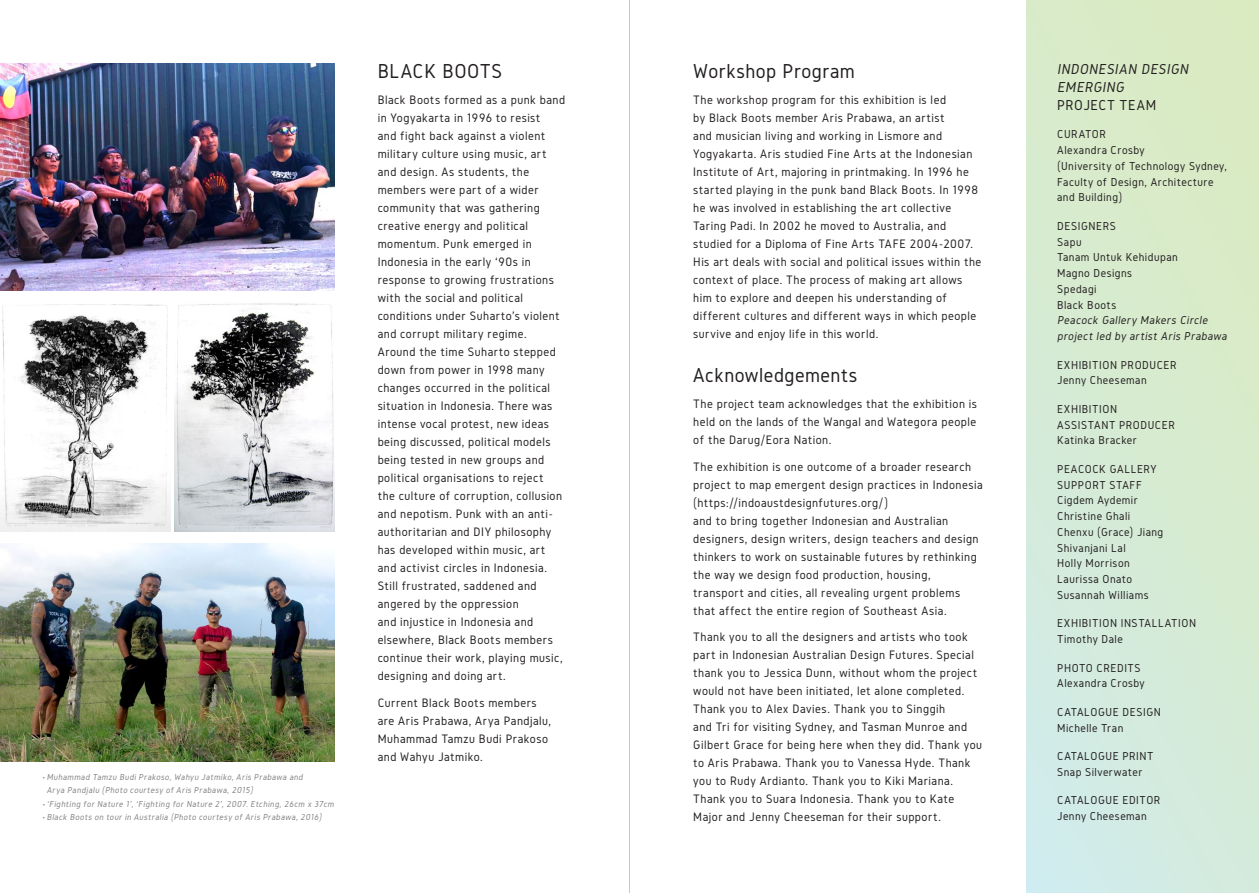
<style>
.page{position:relative;width:1259px;height:893px;background:#fff}
.page>*{position:absolute;margin:0;border:0;box-sizing:border-box;transform-origin:0 0}
.t1{font:21px "Gidole";letter-spacing:.02em;color:#231f20}
.t2{font:italic 15px/18px "Gidole";color:#231f20}
.t3{font:15px "Gidole";letter-spacing:.04em;color:#231f20}
.t4{font:12.75px/18px "Gidole";letter-spacing:.035em;color:#231f20}
.t5{font:12px/15.8px "Gidole";letter-spacing:.04em;color:#231f20}
.t6{font:italic 12px/15.8px "Gidole";color:#231f20}
.t7{font:italic 9px/13.5px "Gidole";color:#808285}
.s1{font-style:normal}
</style>
<div class="page">
<hr style="left:629px;top:0;width:1px;height:893px;background:#c7c8ca">
<div style="left:1026px;top:0;width:233px;height:893px;background:linear-gradient(to bottom,#daebc2,#d2ebe4)"></div>
<img style="left:0;top:304px;width:171px;height:227px">
<img style="left:174px;top:303px;width:161px;height:228px">
<img style="left:0;top:64px;width:335px;height:227px">
<img style="left:0;top:543px;width:335px;height:219px">
<p class="t7" style="left:47px;top:770px;width:259px;text-indent:-4px"><span class="s1">•</span> Muhammad Tamzu Budi Prakoso, Wahyu Jatmiko, Aris Prabawa and<br>Arya Pandjalu (Photo courtesy of Aris Prabawa, 2015)</p>
<p class="t7" style="left:43px;top:797px;width:295px"><span class="s1">•</span> ‘Fighting for Nature 1’, ‘Fighting for Nature 2’, 2007. Etching, 26cm x 37cm</p>
<p class="t7" style="left:43px;top:810px;width:282px"><span class="s1">•</span> Black Boots on tour in Australia (Photo courtesy of Aris Prabawa, 2016)</p>
<h1 class="t1" style="left:378px;top:59px;width:126px">BLACK BOOTS</h1>
<p class="t4" style="left:378px;top:91px;width:189px">Black Boots formed as a punk band in Yogyakarta in 1996 to resist<br>and fight back against a violent military culture using music, art and design. As students, the members were part of a wider community that was gathering creative energy and political momentum. Punk emerged in<br>Indonesia in the early ‘90s in response to growing frustrations with the social and political conditions under Suharto’s violent and corrupt military regime.<br>Around the time Suharto stepped down from power in 1998 many changes occurred in the political situation in Indonesia. There was intense vocal protest, new ideas being discussed, political models being tested in new groups and political organisations to reject<br>the culture of corruption, collusion and nepotism. Punk with an anti&shy;authoritarian and DIY philosophy has developed within music, art and activist circles in Indonesia.<br>Still frustrated, saddened and angered by the oppression<br>and injustice in Indonesia and elsewhere, Black Boots members continue their work, playing music, designing and doing art.</p>
<p class="t4" style="left:378px;top:694px;width:175px">Current Black Boots members are Aris Prabawa, Arya Pandjalu,<br>Muhammad Tamzu Budi Prakoso and Wahyu Jatmiko.</p>
<h1 class="t1" style="left:693px;top:59px;width:163px">Workshop Program</h1>
<p class="t4" style="left:693px;top:91px;width:289px">The workshop program for this exhibition is led<br>by Black Boots member Aris Prabawa, an artist<br>and musician living and working in Lismore and Yogyakarta. Aris studied Fine Arts at the Indonesian Institute of Art, majoring in printmaking. In 1996 he started playing in the punk band Black Boots. In 1998 he was involved in establishing the art collective Taring Padi. In 2002 he moved to Australia, and studied for a Diploma of Fine Arts TAFE 2004-2007.<br>His art deals with social and political issues within the context of place. The process of making art allows him to explore and deepen his understanding of different cultures and different ways in which people survive and enjoy life in this world.</p>
<h1 class="t1" style="left:693px;top:363px;width:166px">Acknowledgements</h1>
<p class="t4" style="left:693px;top:395px;width:285px;text-align:justify">The project team acknowledges that the exhibition is held on the lands of the Wangal and Wategora people of the Darug/Eora Nation.</p>
<p class="t4" style="left:693px;top:458px;width:291px">The exhibition is one outcome of a broader research project to map emergent design practices in Indonesia (https://indoaustdesignfutures.org/)<br>and to bring together Indonesian and Australian designers, design writers, design teachers and design thinkers to work on sustainable futures by rethinking the way we design food production, housing, transport and cities, all revealing urgent problems that affect the entire region of Southeast Asia.</p>
<p class="t4" style="left:693px;top:628px;width:290px">Thank you to all the designers and artists who took part in Indonesian Australian Design Futures. Special thank you to Jessica Dunn, without whom the project would not have been initiated, let alone completed.<br>Thank you to Alex Davies. Thank you to Singgih<br>and Tri for visiting Sydney, and Tasman Munroe and Gilbert Grace for being here when they did. Thank you to Aris Prabawa. Thank you to Vanessa Hyde. Thank you to Rudy Ardianto. Thank you to Kiki Mariana.<br>Thank you to Suara Indonesia. Thank you to Kate Major and Jenny Cheeseman for their support.</p>
<p class="t2" style="left:1057px;top:60px;width:135px">INDONESIAN DESIGN<br>EMERGING</p>
<p class="t3" style="left:1057px;top:97px;width:101px">PROJECT TEAM</p>
<p class="t5" style="left:1057px;top:127px;width:171px">CURATOR<br>Alexandra Crosby<br>(University of Technology Sydney,<br>Faculty of Design, Architecture and Building)</p>
<p class="t5" style="left:1057px;top:218px;width:122px">DESIGNERS<br>Sapu<br>Tanam Untuk Kehidupan<br>Magno Designs<br>Spedagi<br>Black Boots</p>
<p class="t6" style="left:1057px;top:313px;width:173px">Peacock Gallery Makers Circle project led by artist Aris Prabawa</p>
<p class="t5" style="left:1057px;top:357px;width:121px">EXHIBITION PRODUCER<br>Jenny Cheeseman</p>
<p class="t5" style="left:1057px;top:401px;width:119px">EXHIBITION<br>ASSISTANT PRODUCER<br>Katinka Bracker</p>
<p class="t5" style="left:1057px;top:461px;width:108px">PEACOCK GALLERY<br>SUPPORT STAFF<br>Cigdem Aydemir<br>Christine Ghali<br>Chenxu (Grace) Jiang<br>Shivanjani Lal<br>Holly Morrison<br>Laurissa Onato<br>Susannah Williams</p>
<p class="t5" style="left:1057px;top:615px;width:140px">EXHIBITION INSTALLATION<br>Timothy Dale</p>
<p class="t5" style="left:1057px;top:660px;width:89px">PHOTO CREDITS<br>Alexandra Crosby</p>
<p class="t5" style="left:1057px;top:704px;width:105px">CATALOGUE DESIGN<br>Michelle Tran</p>
<p class="t5" style="left:1057px;top:748px;width:98px">CATALOGUE PRINT<br>Snap Silverwater</p>
<p class="t5" style="left:1057px;top:792px;width:105px">CATALOGUE EDITOR<br>Jenny Cheeseman</p>
</div>
